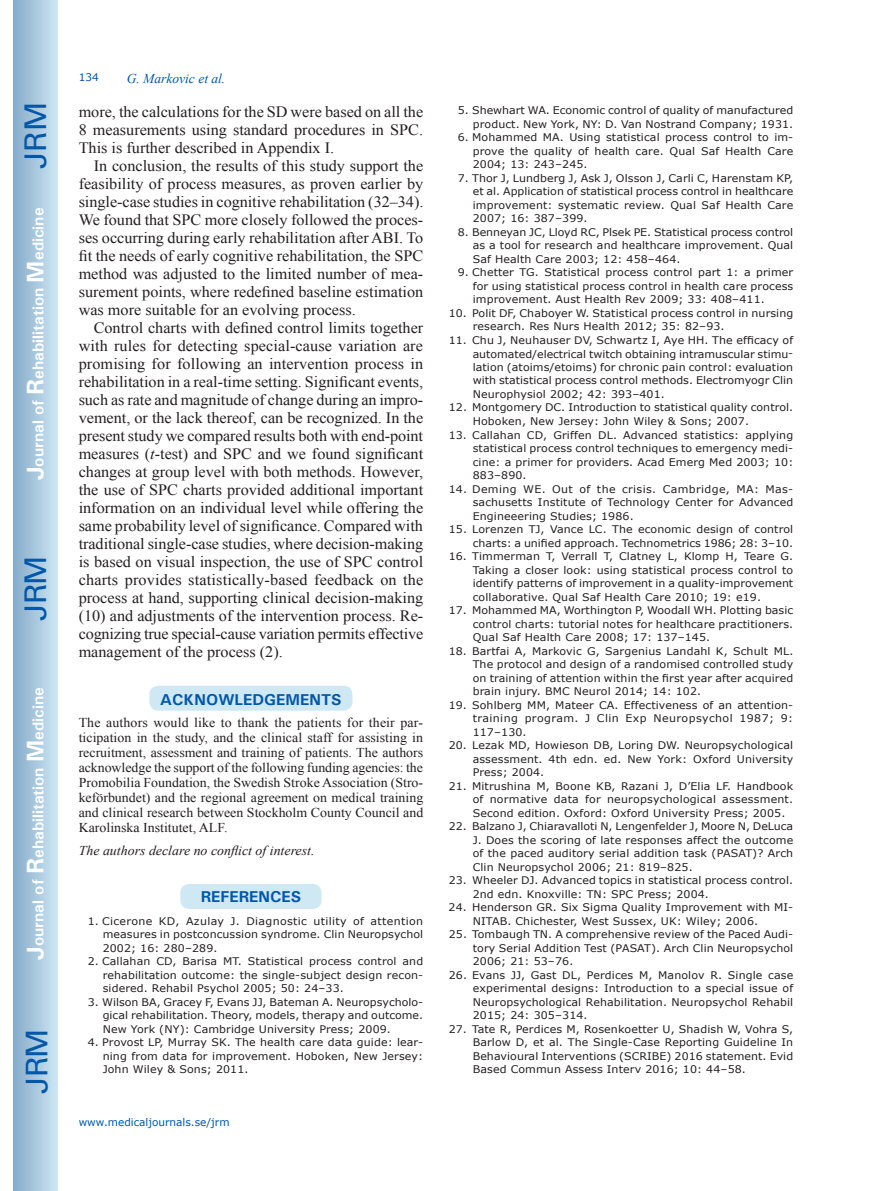
<style>
.page{position:relative;width:872px;height:1191px;background:#fff}
.page>*{position:absolute;margin:0;border:0;box-sizing:border-box;transform-origin:0 0}
.t1{font:30px "Univers";letter-spacing:-.03em;color:#0157a8}
.t2{font:15.75px/18px "Times New Roman";color:#231f20;text-align:justify}
.t3{font:700 15.75px "Univers";color:#fff}
.t4{font:700 15.75px "Univers";color:#0157a8}
.t5{font:13.5px/15px "Times New Roman";color:#231f20;text-align:justify}
.t6{font:italic 13.5px "Times New Roman";color:#231f20}
.t7{font:italic 13.5px "Times New Roman";color:#0157a8}
.t8{font:10.5px/13.5px "Verdana";letter-spacing:.01em;color:#231f20;text-align:justify;scale:1.05 1}
.t9{font:10.5px "Verdana";color:#0157a8}
.s1{font-size:24px}
.s2{font-style:italic}
</style>
<div class="page">
<div style="left:14px;top:0;width:43px;height:1191px;background:linear-gradient(to right,#88acca,#cbe5f2)"></div>
<div style="left:180px;top:883px;width:142px;height:26px;background:#cee8f4;border-radius:10px"></div>
<div style="left:179px;top:882px;width:144px;height:28px;border:2px solid #fff;border-radius:10px"></div>
<div style="left:149px;top:685px;width:204px;height:26px;background:#cee8f4;border-radius:10px"></div>
<div style="left:148px;top:684px;width:206px;height:28px;border:2px solid #fff;border-radius:10px"></div>
<h1 class="t1" style="left:18px;top:169px;width:68px;rotate:-90deg">JRM</h1>
<h2 class="t3" style="left:28px;top:480px;width:274px;rotate:-90deg"><span class="s1">J</span>ournal of <span class="s1">R</span>ehabilitation <span class="s1">M</span>edicine</h2>
<h1 class="t1" style="left:18px;top:620px;width:67px;rotate:-90deg">JRM</h1>
<h2 class="t3" style="left:28px;top:959px;width:274px;rotate:-90deg"><span class="s1">J</span>ournal of <span class="s1">R</span>ehabilitation <span class="s1">M</span>edicine</h2>
<h1 class="t1" style="left:19px;top:1093px;width:67px;rotate:-90deg">JRM</h1>
<p class="t9" style="left:79px;top:70px;width:22px">134</p>
<p class="t7" style="left:127px;top:69px;width:100px">G. Markovic et al.</p>
<h2 class="t2" style="left:79px;top:103px;width:346px">more, the calculations for the SD were based on all the 8 measurements using standard procedures in SPC.<br>This is further described in Appendix I.</h2>
<p class="t2" style="left:79px;top:157px;width:346px;text-indent:15px">In conclusion, the results of this study support the feasibility of process measures, as proven earlier by single-case studies in cognitive rehabilitation (32–34).<br>We found that SPC more closely followed the proces&shy;ses occurring during early rehabilitation after ABI. To fit the needs of early cognitive rehabilitation, the SPC method was adjusted to the limited number of mea&shy;surement points, where redefined baseline estimation was more suitable for an evolving process.</p>
<p class="t2" style="left:79px;top:319px;width:346px;text-indent:15px">Control charts with defined control limits together with rules for detecting special-cause variation are promising for following an intervention process in rehabilitation in a real-time setting. Significant events, such as rate and magnitude of change during an impro&shy;vement, or the lack thereof, can be recognized. In the present study we compared results both with end-point measures (<span class="s2">t</span>-test) and SPC and we found significant changes at group level with both methods. However, the use of SPC charts provided additional important information on an individual level while offering the same probability level of significance. Compared with traditional single-case studies, where decision-making is based on visual inspection, the use of SPC control charts provides statistically-based feedback on the process at hand, supporting clinical decision-making (10) and adjustments of the intervention process. Re&shy;cognizing true special-cause variation permits effective management of the process (2).</p>
<h2 class="t4" style="left:160px;top:689px;width:183px">ACKNOWLEDGEMENTS</h2>
<p class="t5" style="left:79px;top:715px;width:346px">The authors would like to thank the patients for their par&shy;ticipation in the study, and the clinical staff for assisting in recruitment, assessment and training of patients. The authors acknowledge the support of the following funding agencies: the Promobilia Foundation, the Swedish Stroke Association (Stro&shy;keförbundet) and the regional agreement on medical training and clinical research between Stockholm County Council and Karolinska Institutet, ALF.</p>
<p class="t6" style="left:79px;top:841px;width:237px">The authors declare no conflict of interest.</p>
<h2 class="t4" style="left:201px;top:887px;width:102px">REFERENCES</h2>
<p class="t8" style="left:103px;top:914px;width:307px;text-indent:-15px">1. Cicerone KD, Azulay J. Diagnostic utility of attention measures in postconcussion syndrome. Clin Neuropsychol 2002; 16: 280–289.</p>
<p class="t8" style="left:103px;top:954px;width:307px;text-indent:-15px">2. Callahan CD, Barisa MT. Statistical process control and rehabilitation outcome: the single-subject design recon&shy;sidered. Rehabil Psychol 2005; 50: 24–33.</p>
<p class="t8" style="left:103px;top:995px;width:307px;text-indent:-15px">3. Wilson BA, Gracey F, Evans JJ, Bateman A. Neuropsycholo&shy;gical rehabilitation. Theory, models, therapy and outcome.<br>New York (NY): Cambridge University Press; 2009.</p>
<p class="t8" style="left:103px;top:1035px;width:307px;text-indent:-15px">4. Provost LP, Murray SK. The health care data guide: lear&shy;ning from data for improvement. Hoboken, New Jersey:<br>John Wiley &amp; Sons; 2011.</p>
<p class="t9" style="left:79px;top:1114px;width:152px">www.medicaljournals.se/jrm</p>
<p class="t8" style="left:458px;top:104px;width:321px;text-align:right">5. Shewhart WA. Economic control of quality of manufactured product. New York, NY: D. Van Nostrand Company; 1931.</p>
<p class="t8" style="left:473px;top:131px;width:307px;text-indent:-15px">6. Mohammed MA. Using statistical process control to im&shy;prove the quality of health care. Qual Saf Health Care 2004; 13: 243–245.</p>
<p class="t8" style="left:473px;top:171px;width:307px;text-indent:-15px">7. Thor J, Lundberg J, Ask J, Olsson J, Carli C, Harenstam KP, et al. Application of statistical process control in healthcare improvement: systematic review. Qual Saf Health Care 2007; 16: 387–399.</p>
<p class="t8" style="left:473px;top:225px;width:307px;text-indent:-15px">8. Benneyan JC, Lloyd RC, Plsek PE. Statistical process control as a tool for research and healthcare improvement. Qual Saf Health Care 2003; 12: 458–464.</p>
<p class="t8" style="left:473px;top:266px;width:307px;text-indent:-15px">9. Chetter TG. Statistical process control part 1: a primer for using statistical process control in health care process improvement. Aust Health Rev 2009; 33: 408–411.</p>
<p class="t8" style="left:473px;top:306px;width:307px;text-indent:-24px">10. Polit DF, Chaboyer W. Statistical process control in nursing research. Res Nurs Health 2012; 35: 82–93.</p>
<p class="t8" style="left:473px;top:333px;width:307px;text-indent:-24px">11. Chu J, Neuhauser DV, Schwartz I, Aye HH. The efficacy of automated/electrical twitch obtaining intramuscular stimu&shy;lation (atoims/etoims) for chronic pain control: evaluation with statistical process control methods. Electromyogr Clin Neurophysiol 2002; 42: 393–401.</p>
<p class="t8" style="left:473px;top:401px;width:307px;text-indent:-24px">12. Montgomery DC. Introduction to statistical quality control.<br>Hoboken, New Jersey: John Wiley &amp; Sons; 2007.</p>
<p class="t8" style="left:473px;top:428px;width:307px;text-indent:-24px">13. Callahan CD, Griffen DL. Advanced statistics: applying statistical process control techniques to emergency medi&shy;cine: a primer for providers. Acad Emerg Med 2003; 10:<br>883–890.</p>
<p class="t8" style="left:473px;top:482px;width:307px;text-indent:-24px">14. Deming WE. Out of the crisis. Cambridge, MA: Mas&shy;sachusetts Institute of Technology Center for Advanced Engineeering Studies; 1986.</p>
<p class="t8" style="left:449px;top:522px;width:330px;text-align:right">15. Lorenzen TJ, Vance LC. The economic design of control charts: a unified approach. Technometrics 1986; 28: 3–10.</p>
<p class="t8" style="left:473px;top:549px;width:307px;text-indent:-24px">16. Timmerman T, Verrall T, Clatney L, Klomp H, Teare G.<br>Taking a closer look: using statistical process control to identify patterns of improvement in a quality-improvement collaborative. Qual Saf Health Care 2010; 19: e19.</p>
<p class="t8" style="left:473px;top:603px;width:307px;text-indent:-24px">17. Mohammed MA, Worthington P, Woodall WH. Plotting basic control charts: tutorial notes for healthcare practitioners.<br>Qual Saf Health Care 2008; 17: 137–145.</p>
<p class="t8" style="left:473px;top:644px;width:307px;text-indent:-24px">18. Bartfai A, Markovic G, Sargenius Landahl K, Schult ML.<br>The protocol and design of a randomised controlled study on training of attention within the first year after acquired brain injury. BMC Neurol 2014; 14: 102.</p>
<p class="t8" style="left:473px;top:698px;width:307px;text-indent:-24px">19. Sohlberg MM, Mateer CA. Effectiveness of an attention&shy;training program. J Clin Exp Neuropsychol 1987; 9:<br>117–130.</p>
<p class="t8" style="left:473px;top:738px;width:307px;text-indent:-24px">20. Lezak MD, Howieson DB, Loring DW. Neuropsychological assessment. 4th edn. ed. New York: Oxford University Press; 2004.</p>
<p class="t8" style="left:473px;top:779px;width:307px;text-indent:-24px">21. Mitrushina M, Boone KB, Razani J, D’Elia LF. Handbook of normative data for neuropsychological assessment.<br>Second edition. Oxford: Oxford University Press; 2005.</p>
<p class="t8" style="left:472px;top:819px;width:307px;text-indent:-24px">22. Balzano J, Chiaravalloti N, Lengenfelder J, Moore N, DeLuca J. Does the scoring of late responses affect the outcome of the paced auditory serial addition task (PASAT)? Arch Clin Neuropsychol 2006; 21: 819–825.</p>
<p class="t8" style="left:472px;top:873px;width:307px;text-indent:-24px">23. Wheeler DJ. Advanced topics in statistical process control.<br>2nd edn. Knoxville: TN: SPC Press; 2004.</p>
<p class="t8" style="left:473px;top:900px;width:307px;text-indent:-24px">24. Henderson GR. Six Sigma Quality Improvement with MI-<br>NITAB. Chichester, West Sussex, UK: Wiley; 2006.</p>
<p class="t8" style="left:473px;top:927px;width:307px;text-indent:-24px">25. Tombaugh TN. A comprehensive review of the Paced Audi&shy;tory Serial Addition Test (PASAT). Arch Clin Neuropsychol 2006; 21: 53–76.</p>
<p class="t8" style="left:473px;top:968px;width:307px;text-indent:-24px">26. Evans JJ, Gast DL, Perdices M, Manolov R. Single case experimental designs: Introduction to a special issue of Neuropsychological Rehabilitation. Neuropsychol Rehabil 2015; 24: 305–314.</p>
<p class="t8" style="left:473px;top:1022px;width:307px;text-indent:-24px">27. Tate R, Perdices M, Rosenkoetter U, Shadish W, Vohra S, Barlow D, et al. The Single-Case Reporting Guideline In Behavioural Interventions (SCRIBE) 2016 statement. Evid Based Commun Assess Interv 2016; 10: 44–58.</p>
</div>
